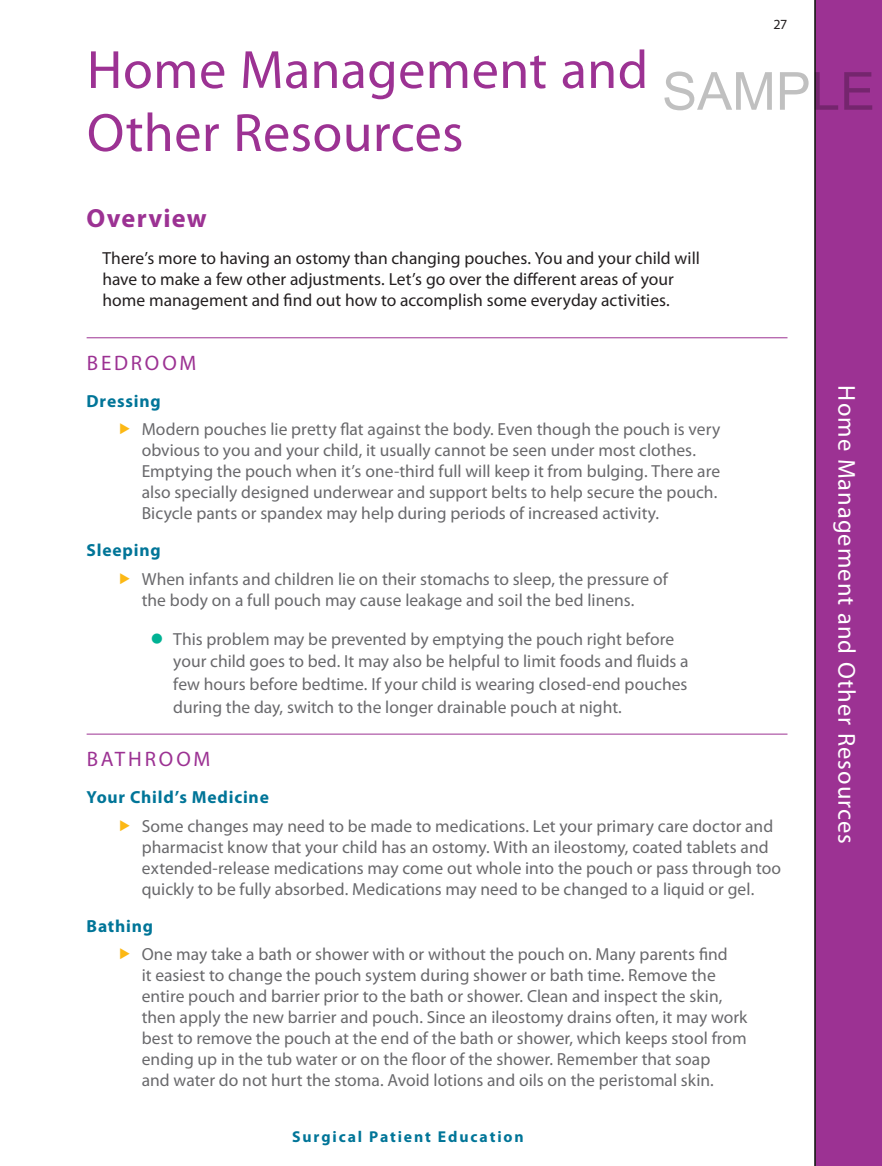
<style>
.page{position:relative;width:882px;height:1166px;background:#fff}
.page>*{position:absolute;margin:0;border:0;box-sizing:border-box;transform-origin:0 0}
.t1{font:54.25px/63px "Myriad Pro";letter-spacing:.01em;color:#9c3293}
.t2{font:52.5px "Arial";color:rgb(0 0 0/.25)}
.t3{font:700 26.25px "Myriad Pro";letter-spacing:.045em;color:#9c3293}
.t4{font:24.5px "Myriad Pro";letter-spacing:.045em;color:#fff}
.t5{font:21px "Myriad Pro";letter-spacing:.135em;color:#9c3293}
.t6{font:17.5px/21px "Myriad Pro";letter-spacing:.005em;color:#69696c}
.t7{font:17.5px/21px "Myriad Pro";color:#231f20}
.t8{font:700 17.5px "Myriad Pro";letter-spacing:.045em;color:#007598}
.t9{font:700 15.75px "Myriad Pro";letter-spacing:.12em;color:#007598}
.t10{font:14px "Myriad Pro";color:#231f20}
</style>
<div class="page">
<div style="left:814px;top:0;width:68px;height:1166px;background:#9c3293"></div>
<hr style="left:87px;top:337px;width:701px;height:1px;background:#9c3293">
<hr style="left:87px;top:733px;width:701px;height:1px;background:#9c3293">
<h1 class="t1" style="left:87px;top:37px;width:563px">Home Management and<br>Other Resources</h1>
<p class="t10" style="left:773px;top:16px;width:16px">27</p>
<h2 class="t2" style="left:662px;top:55px;width:214px">SAMPLE</h2>
<h3 class="t3" style="left:87px;top:201px;width:122px">Overview</h3>
<p class="t7" style="left:102px;top:247px;width:599px">There’s more to having an ostomy than changing pouches. You and your child will have to make a few other adjustments. Let’s go over the different areas of your home management and find out how to accomplish some everyday activities.</p>
<p class="t5" style="left:87px;top:350px;width:111px">BEDROOM</p>
<p class="t8" style="left:87px;top:389px;width:76px">Dressing</p>
<p class="t6" style="left:142px;top:419px;width:580px">Modern pouches lie pretty flat against the body. Even though the pouch is very obvious to you and your child, it usually cannot be seen under most clothes.<br>Emptying the pouch when it’s one-third full will keep it from bulging. There are also specially designed underwear and support belts to help secure the pouch.<br>Bicycle pants or spandex may help during periods of increased activity.</p>
<p class="t8" style="left:87px;top:539px;width:76px">Sleeping</p>
<p class="t6" style="left:142px;top:568px;width:528px">When infants and children lie on their stomachs to sleep, the pressure of the body on a full pouch may cause leakage and soil the bed linens.</p>
<p class="t6" style="left:173px;top:627px;width:517px;line-height:22.8px">This problem may be prevented by emptying the pouch right before your child goes to bed. It may also be helpful to limit foods and fluids a few hours before bedtime. If your child is wearing closed-end pouches during the day, switch to the longer drainable pouch at night.</p>
<p class="t5" style="left:87px;top:746px;width:125px">BATHROOM</p>
<p class="t8" style="left:87px;top:785px;width:184px">Your Child’s Medicine</p>
<p class="t6" style="left:142px;top:815px;width:641px">Some changes may need to be made to medications. Let your primary care doctor and pharmacist know that your child has an ostomy. With an ileostomy, coated tablets and extended-release medications may come out whole into the pouch or pass through too quickly to be fully absorbed. Medications may need to be changed to a liquid or gel.</p>
<p class="t8" style="left:87px;top:914px;width:68px">Bathing</p>
<p class="t6" style="left:142px;top:943px;width:607px">One may take a bath or shower with or without the pouch on. Many parents find<br>it easiest to change the pouch system during shower or bath time. Remove the entire pouch and barrier prior to the bath or shower. Clean and inspect the skin, then apply the new barrier and pouch. Since an ileostomy drains often, it may work best to remove the pouch at the end of the bath or shower, which keeps stool from ending up in the tub water or on the floor of the shower. Remember that soap<br>and water do not hurt the stoma. Avoid lotions and oils on the peristomal skin.</p>
<p class="t9" style="left:292px;top:1126px;width:233px">Surgical Patient Education</p>
<h3 class="t4" style="left:862px;top:385px;width:459px;rotate:90deg">Home Management and Other Resources</h3>
</div>
